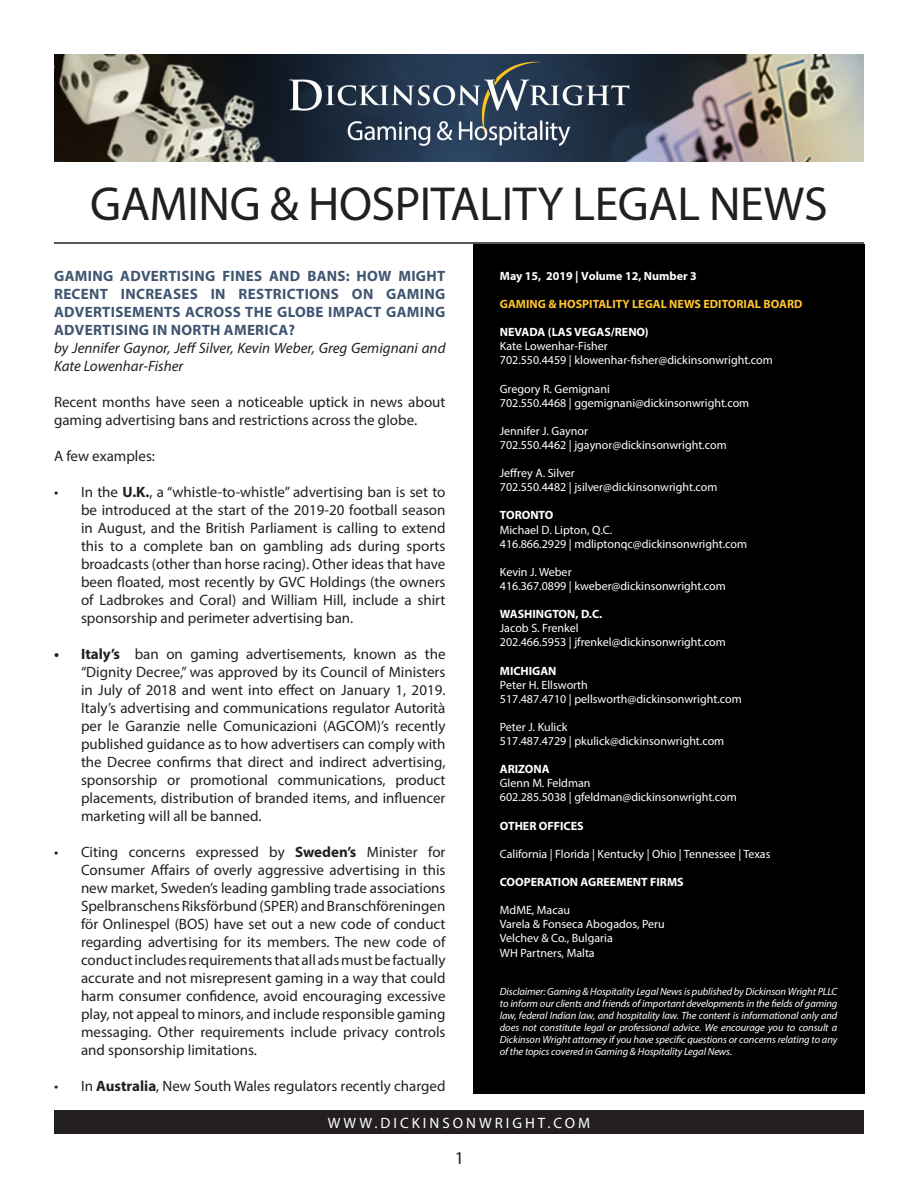
<style>
.page{position:relative;width:918px;height:1188px;background:#fff}
.page>*{position:absolute;margin:0;border:0;box-sizing:border-box;transform-origin:0 0}
.t1{font:48px "Myriad Pro";letter-spacing:-.01em;color:#231f20}
.t2{font:18px "Myriad Pro";color:#231f20}
.t3{font:15px/18px "Myriad Pro";color:#231f20;text-align:justify}
.t4{font:700 15px/18px "Myriad Pro";letter-spacing:.02em;color:#3f5572;text-align:justify}
.t5{font:italic 15px/18px "Myriad Pro";color:#231f20}
.t6{font:15px "Myriad Pro";letter-spacing:.2em;color:#fff}
.t7{font:12px "Myriad Pro";color:#fff}
.t8{font:700 12px "Myriad Pro";color:#fff}
.t9{font:700 12px "Myriad Pro";color:#ffc52d}
.t10{font:italic 10.5px/12px "Myriad Pro";letter-spacing:-.01em;color:#fff;text-align:justify}
.s1{font-weight:700}
</style>
<div class="page">
<img style="left:54px;top:54px;width:810px;height:108px">
<div style="left:54px;top:1110px;width:810px;height:24px;background:#231f20"></div>
<hr style="left:54px;top:242px;width:810px;height:2px;background:#231f20">
<div style="left:473px;top:244px;width:391px;height:850px;background:#000"></div>
<p class="t1" style="left:90px;top:174px;width:739px">GAMING &amp; HOSPITALITY LEGAL NEWS</p>
<p class="t4" style="left:54px;top:267px;width:393px">GAMING ADVERTISING FINES AND BANS: HOW MIGHT RECENT INCREASES IN RESTRICTIONS ON GAMING ADVERTISEMENTS ACROSS THE GLOBE IMPACT GAMING ADVERTISING IN NORTH AMERICA?</p>
<p class="t5" style="left:54px;top:339px;width:393px">by Jennifer Gaynor, Jeff Silver, Kevin Weber, Greg Gemignani and<br>Kate Lowenhar-Fisher</p>
<p class="t3" style="left:54px;top:393px;width:393px">Recent months have seen a noticeable uptick in news about gaming advertising bans and restrictions across the globe.</p>
<p class="t3" style="left:54px;top:447px;width:103px">A few examples:</p>
<p class="t3" style="left:81px;top:483px;width:366px;text-indent:-27px">• In the <span class="s1">U.K.</span>, a “whistle-to-whistle” advertising ban is set to be introduced at the start of the 2019-20 football season in August, and the British Parliament is calling to extend this to a complete ban on gambling ads during sports broadcasts (other than horse racing). Other ideas that have been floated, most recently by GVC Holdings (the owners of Ladbrokes and Coral) and William Hill, include a shirt sponsorship and perimeter advertising ban.</p>
<p class="t3" style="left:81px;top:645px;width:366px;text-indent:-27px"><span class="s1">• Italy’s</span> ban on gaming advertisements, known as the “Dignity Decree,” was approved by its Council of Ministers in July of 2018 and went into effect on January 1, 2019.<br>Italy’s advertising and communications regulator Autorità per le Garanzie nelle Comunicazioni (AGCOM)’s recently published guidance as to how advertisers can comply with the Decree confirms that direct and indirect advertising, sponsorship or promotional communications, product placements, distribution of branded items, and influencer marketing will all be banned.</p>
<p class="t3" style="left:81px;top:843px;width:366px;text-indent:-27px">• Citing concerns expressed by <span class="s1">Sweden’s</span> Minister for Consumer Affairs of overly aggressive advertising in this new market, Sweden’s leading gambling trade associations Spelbranschens Riksförbund (SPER) and Branschföreningen för Onlinespel (BOS) have set out a new code of conduct regarding advertising for its members. The new code of conduct includes requirements that all ads must be factually accurate and not misrepresent gaming in a way that could harm consumer confidence, avoid encouraging excessive play, not appeal to minors, and include responsible gaming messaging. Other requirements include privacy controls and sponsorship limitations.</p>
<p class="t3" style="left:54px;top:1077px;width:393px">• In <span class="s1">Australia</span>, New South Wales regulators recently charged</p>
<p class="t8" style="left:500px;top:268px;width:198px">May 15, 2019 | Volume 12, Number 3</p>
<p class="t9" style="left:500px;top:296px;width:304px">GAMING &amp; HOSPITALITY LEGAL NEWS EDITORIAL BOARD</p>
<p class="t8" style="left:500px;top:324px;width:150px">NEVADA (LAS VEGAS/RENO)</p>
<p class="t7" style="left:500px;top:339px;width:109px">Kate Lowenhar-Fisher</p>
<p class="t7" style="left:500px;top:353px;width:274px">702.550.4459 | klowenhar-fisher@dickinsonwright.com</p>
<p class="t7" style="left:500px;top:381px;width:111px">Gregory R. Gemignani</p>
<p class="t7" style="left:500px;top:395px;width:251px">702.550.4468 | ggemignani@dickinsonwright.com</p>
<p class="t7" style="left:500px;top:423px;width:90px">Jennifer J. Gaynor</p>
<p class="t7" style="left:500px;top:438px;width:228px">702.550.4462 | jgaynor@dickinsonwright.com</p>
<p class="t7" style="left:500px;top:466px;width:76px">Jeffrey A. Silver</p>
<p class="t7" style="left:500px;top:480px;width:219px">702.550.4482 | jsilver@dickinsonwright.com</p>
<p class="t8" style="left:500px;top:508px;width:55px">TORONTO</p>
<p class="t7" style="left:500px;top:522px;width:114px">Michael D. Lipton, Q.C.</p>
<p class="t7" style="left:500px;top:536px;width:249px">416.866.2929 | mdliptonqc@dickinsonwright.com</p>
<p class="t7" style="left:500px;top:564px;width:73px">Kevin J. Weber</p>
<p class="t7" style="left:500px;top:579px;width:227px">416.367.0899 | kweber@dickinsonwright.com</p>
<p class="t8" style="left:500px;top:606px;width:104px">WASHINGTON, D.C.</p>
<p class="t7" style="left:500px;top:621px;width:80px">Jacob S. Frenkel</p>
<p class="t7" style="left:500px;top:635px;width:228px">202.466.5953 | jfrenkel@dickinsonwright.com</p>
<p class="t8" style="left:500px;top:663px;width:58px">MICHIGAN</p>
<p class="t7" style="left:500px;top:677px;width:89px">Peter H. Ellsworth</p>
<p class="t7" style="left:500px;top:691px;width:243px">517.487.4710 | pellsworth@dickinsonwright.com</p>
<p class="t7" style="left:500px;top:720px;width:69px">Peter J. Kulick</p>
<p class="t7" style="left:500px;top:734px;width:226px">517.487.4729 | pkulick@dickinsonwright.com</p>
<p class="t8" style="left:500px;top:761px;width:51px">ARIZONA</p>
<p class="t7" style="left:500px;top:776px;width:92px">Glenn M. Feldman</p>
<p class="t7" style="left:500px;top:790px;width:238px">602.285.5038 | gfeldman@dickinsonwright.com</p>
<p class="t8" style="left:500px;top:818px;width:85px">OTHER OFFICES</p>
<p class="t7" style="left:500px;top:846px;width:272px">California | Florida | Kentucky | Ohio | Tennessee | Texas</p>
<p class="t8" style="left:500px;top:874px;width:185px">COOPERATION AGREEMENT FIRMS</p>
<p class="t7" style="left:500px;top:903px;width:72px">MdME, Macau</p>
<p class="t7" style="left:500px;top:917px;width:166px">Varela &amp; Fonseca Abogados, Peru</p>
<p class="t7" style="left:500px;top:931px;width:114px">Velchev &amp; Co., Bulgaria</p>
<p class="t7" style="left:500px;top:945px;width:96px">WH Partners, Malta</p>
<p class="t10" style="left:500px;top:985px;width:339px">Disclaimer: Gaming &amp; Hospitality Legal News is published by Dickinson Wright PLLC to inform our clients and friends of important developments in the fields of gaming law, federal Indian law, and hospitality law. The content is informational only and does not constitute legal or professional advice. We encourage you to consult a Dickinson Wright attorney if you have specific questions or concerns relating to any of the topics covered in Gaming &amp; Hospitality Legal News.</p>
<p class="t6" style="left:328px;top:1113px;width:264px">WWW.DICKINSONWRIGHT.COM</p>
<p class="t2" style="left:455px;top:1147px;width:11px">1</p>
</div>
